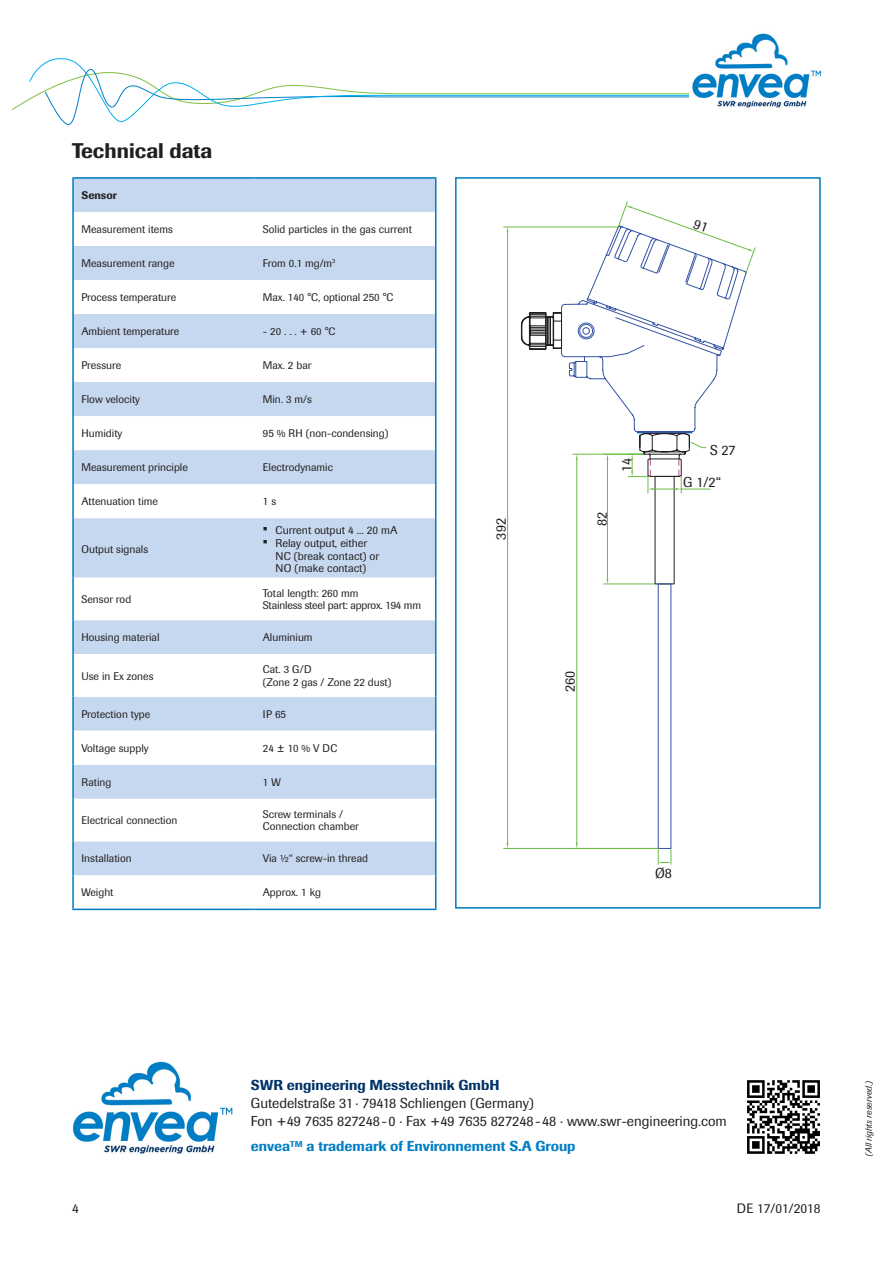
<style>
.page{position:relative;width:893px;height:1263px;background:#fff}
.page>*{position:absolute;margin:0;border:0;box-sizing:border-box;transform-origin:0 0}
.t1{font:500 21px "Imago";color:#231f20}
.t2{font:14.25px/18px "Imago";color:#231f20}
.t3{font:500 14.25px "Imago";color:#007ec5}
.t4{font:500 14.25px "Imago";color:#003265}
.t5{font:13.5px "Imago";color:#231f20}
.t6{font:11.25px/12.8px "Imago";color:#231f20}
.t7{font:10.95px/12.5px "Imago";color:#231f20}
.t8{font:10.95px/12.5px "Imago";letter-spacing:-.02em;color:#231f20}
.t9{font:500 10.95px "Imago";color:#231f20}
.t10{font:10.65px "Imago";color:#231f20}
.t11{font:italic 9px "Imago";color:#231f20}
.s1{font-size:15px}
</style>
<div class="page">
<div style="left:74px;top:179px;width:361px;height:33px;background:#c6d8ef"></div>
<svg style="left:74px;top:246px;width:361px;height:663px"></svg>
<hr style="left:72px;top:177px;width:182px;height:2px;background:#007ac2">
<hr style="left:72px;top:179px;width:2px;height:33px;background:#007ac2">
<hr style="left:254px;top:177px;width:182px;height:2px;background:#007ac2">
<hr style="left:435px;top:179px;width:1px;height:33px;background:#007ac2">
<hr style="left:72px;top:212px;width:2px;height:34px;background:#007ac2">
<hr style="left:435px;top:212px;width:1px;height:34px;background:#007ac2">
<hr style="left:72px;top:246px;width:2px;height:34px;background:#007ac2">
<hr style="left:435px;top:246px;width:1px;height:34px;background:#007ac2">
<hr style="left:72px;top:280px;width:2px;height:34px;background:#007ac2">
<hr style="left:435px;top:280px;width:1px;height:34px;background:#007ac2">
<hr style="left:72px;top:314px;width:2px;height:34px;background:#007ac2">
<hr style="left:435px;top:314px;width:1px;height:34px;background:#007ac2">
<hr style="left:72px;top:348px;width:2px;height:34px;background:#007ac2">
<hr style="left:435px;top:348px;width:1px;height:34px;background:#007ac2">
<hr style="left:72px;top:382px;width:2px;height:34px;background:#007ac2">
<hr style="left:435px;top:382px;width:1px;height:34px;background:#007ac2">
<hr style="left:72px;top:416px;width:2px;height:34px;background:#007ac2">
<hr style="left:435px;top:416px;width:1px;height:34px;background:#007ac2">
<hr style="left:72px;top:450px;width:2px;height:34px;background:#007ac2">
<hr style="left:435px;top:450px;width:1px;height:34px;background:#007ac2">
<hr style="left:72px;top:484px;width:2px;height:34px;background:#007ac2">
<hr style="left:435px;top:484px;width:1px;height:34px;background:#007ac2">
<hr style="left:72px;top:518px;width:2px;height:60px;background:#007ac2">
<hr style="left:435px;top:518px;width:1px;height:60px;background:#007ac2">
<hr style="left:72px;top:578px;width:2px;height:42px;background:#007ac2">
<hr style="left:435px;top:578px;width:1px;height:42px;background:#007ac2">
<hr style="left:72px;top:620px;width:2px;height:34px;background:#007ac2">
<hr style="left:435px;top:620px;width:1px;height:34px;background:#007ac2">
<hr style="left:72px;top:654px;width:2px;height:43px;background:#007ac2">
<hr style="left:435px;top:654px;width:1px;height:43px;background:#007ac2">
<hr style="left:72px;top:697px;width:2px;height:34px;background:#007ac2">
<hr style="left:435px;top:697px;width:1px;height:34px;background:#007ac2">
<hr style="left:72px;top:731px;width:2px;height:34px;background:#007ac2">
<hr style="left:435px;top:731px;width:1px;height:34px;background:#007ac2">
<hr style="left:72px;top:765px;width:2px;height:34px;background:#007ac2">
<hr style="left:435px;top:765px;width:1px;height:34px;background:#007ac2">
<hr style="left:72px;top:799px;width:2px;height:42px;background:#007ac2">
<hr style="left:435px;top:799px;width:1px;height:42px;background:#007ac2">
<hr style="left:72px;top:841px;width:2px;height:34px;background:#007ac2">
<hr style="left:435px;top:841px;width:1px;height:34px;background:#007ac2">
<hr style="left:72px;top:875px;width:2px;height:34px;background:#007ac2">
<hr style="left:435px;top:875px;width:1px;height:34px;background:#007ac2">
<hr style="left:72px;top:909px;width:182px;height:1px;background:#007ac2">
<hr style="left:254px;top:909px;width:182px;height:1px;background:#007ac2">
<hr style="left:576px;top:460px;width:1px;height:383px;background:#69bd45">
<hr style="left:607px;top:460px;width:1px;height:118px;background:#69bd45">
<hr style="left:603px;top:583px;width:51px;height:1px;background:#69bd45">
<svg style="left:658px;top:849px;width:13px;height:15px"></svg>
<div style="left:658px;top:583px;width:13px;height:266px;border:1px solid #3353a4"></div>
<hr style="left:507px;top:232px;width:1px;height:611px;background:#69bd45">
<hr style="left:504px;top:226px;width:114px;height:1px;background:#69bd45">
<hr style="left:504px;top:848px;width:154px;height:1px;background:#69bd45">
<div style="left:455px;top:177px;width:366px;height:732px;border:2px solid #007ac2"></div>
<img style="left:692px;top:33px;width:129px;height:75px">
<svg style="left:12px;top:58px;width:677px;height:67px"></svg>
<img style="left:747px;top:1080px;width:73px;height:74px">
<img style="left:72px;top:1061px;width:161px;height:93px">
<svg style="left:520px;top:201px;width:236px;height:292px"></svg>
<h1 class="t1" style="left:72px;top:138px;width:142px">Technical data</h1>
<p class="t9" style="left:82px;top:189px;width:37px">Sensor</p>
<p class="t7" style="left:82px;top:223px;width:93px">Measurement items</p>
<p class="t7" style="left:263px;top:223px;width:151px">Solid particles in the gas current</p>
<p class="t7" style="left:82px;top:257px;width:95px">Measurement range</p>
<p class="t7" style="left:263px;top:257px;width:74px">From 0.1 mg/m<sup>3</sup></p>
<p class="t7" style="left:82px;top:291px;width:96px">Process temperature</p>
<p class="t7" style="left:263px;top:291px;width:132px">Max. 140 °C, optional 250 °C</p>
<p class="t7" style="left:82px;top:325px;width:99px">Ambient temperature</p>
<p class="t10" style="left:263px;top:325px;width:74px">- 20 . . . + 60 °C</p>
<p class="t7" style="left:82px;top:359px;width:41px">Pressure</p>
<p class="t7" style="left:263px;top:359px;width:50px">Max. 2 bar</p>
<p class="t7" style="left:82px;top:393px;width:60px">Flow velocity</p>
<p class="t7" style="left:263px;top:393px;width:51px">Min. 3 m/s</p>
<p class="t7" style="left:82px;top:427px;width:42px">Humidity</p>
<p class="t7" style="left:263px;top:427px;width:127px">95 % RH (non-condensing)</p>
<p class="t7" style="left:82px;top:461px;width:108px">Measurement principle</p>
<p class="t7" style="left:263px;top:461px;width:72px">Electrodynamic</p>
<p class="t7" style="left:82px;top:495px;width:78px">Attenuation time</p>
<p class="t7" style="left:263px;top:495px;width:15px">1 s</p>
<p class="t7" style="left:82px;top:543px;width:68px">Output signals</p>
<p class="t6" style="left:263px;top:524px;width:136px"><span class="s1">•</span> Current output 4 ... 20 mA</p>
<p class="t6" style="left:276px;top:536px;width:105px;text-indent:-13px"><span class="s1">•</span> Relay output, either<br>NC (break contact) or<br>NO (make contact)</p>
<p class="t7" style="left:82px;top:593px;width:51px">Sensor rod</p>
<p class="t8" style="left:263px;top:587px;width:160px">Total length: 260 mm<br>Stainless steel part: approx. 194 mm</p>
<p class="t7" style="left:82px;top:631px;width:80px">Housing material</p>
<p class="t7" style="left:263px;top:631px;width:51px">Aluminium</p>
<p class="t7" style="left:82px;top:669px;width:74px">Use in Ex zones</p>
<p class="t7" style="left:263px;top:663px;width:130px">Cat. 3 G/D<br>(Zone 2 gas / Zone 22 dust)</p>
<p class="t7" style="left:82px;top:708px;width:70px">Protection type</p>
<p class="t7" style="left:263px;top:708px;width:25px">IP 65</p>
<p class="t7" style="left:82px;top:742px;width:69px">Voltage supply</p>
<p class="t7" style="left:263px;top:742px;width:76px">24 ± 10 % V DC</p>
<p class="t7" style="left:82px;top:776px;width:31px">Rating</p>
<p class="t7" style="left:263px;top:776px;width:19px">1 W</p>
<p class="t7" style="left:82px;top:814px;width:97px">Electrical connection</p>
<p class="t7" style="left:263px;top:808px;width:97px">Screw terminals /<br>Connection chamber</p>
<p class="t7" style="left:82px;top:852px;width:52px">Installation</p>
<p class="t7" style="left:263px;top:852px;width:107px">Via ½“ screw-in thread</p>
<p class="t7" style="left:82px;top:886px;width:33px">Weight</p>
<p class="t7" style="left:263px;top:886px;width:60px">Approx. 1 kg</p>
<h2 class="t2" style="left:492px;top:539px;width:23px;rotate:-90deg">392</h2>
<h2 class="t2" style="left:617px;top:472px;width:16px;rotate:-90deg">14</h2>
<h2 class="t2" style="left:593px;top:526px;width:16px;rotate:-90deg">82</h2>
<h2 class="t2" style="left:710px;top:441px;width:27px">S 27</h2>
<h2 class="t2" style="left:683px;top:473px;width:39px">G 1/2“</h2>
<h2 class="t2" style="left:561px;top:692px;width:23px;rotate:-90deg">260</h2>
<h2 class="t2" style="left:655px;top:864px;width:18px">Ø8</h2>
<h2 class="t4" style="left:251px;top:1076px;width:250px">SWR engineering Messtechnik GmbH</h2>
<h2 class="t2" style="left:251px;top:1094px;width:477px">Gutedelstraße 31 · 79418 Schliengen (Germany)<br>Fon +49 7635 827248-0 · Fax +49 7635 827248-48 · www.swr-engineering.com</h2>
<h2 class="t3" style="left:251px;top:1138px;width:326px">envea<sup>TM</sup> a trademark of Environnement S.A Group</h2>
<p class="t5" style="left:72px;top:1201px;width:8px">4</p>
<p class="t5" style="left:737px;top:1201px;width:85px">DE 17/01/2018</p>
<p class="t11" style="left:863px;top:1157px;width:78px;rotate:-90deg">(All rights reserved.)</p>
</div>
